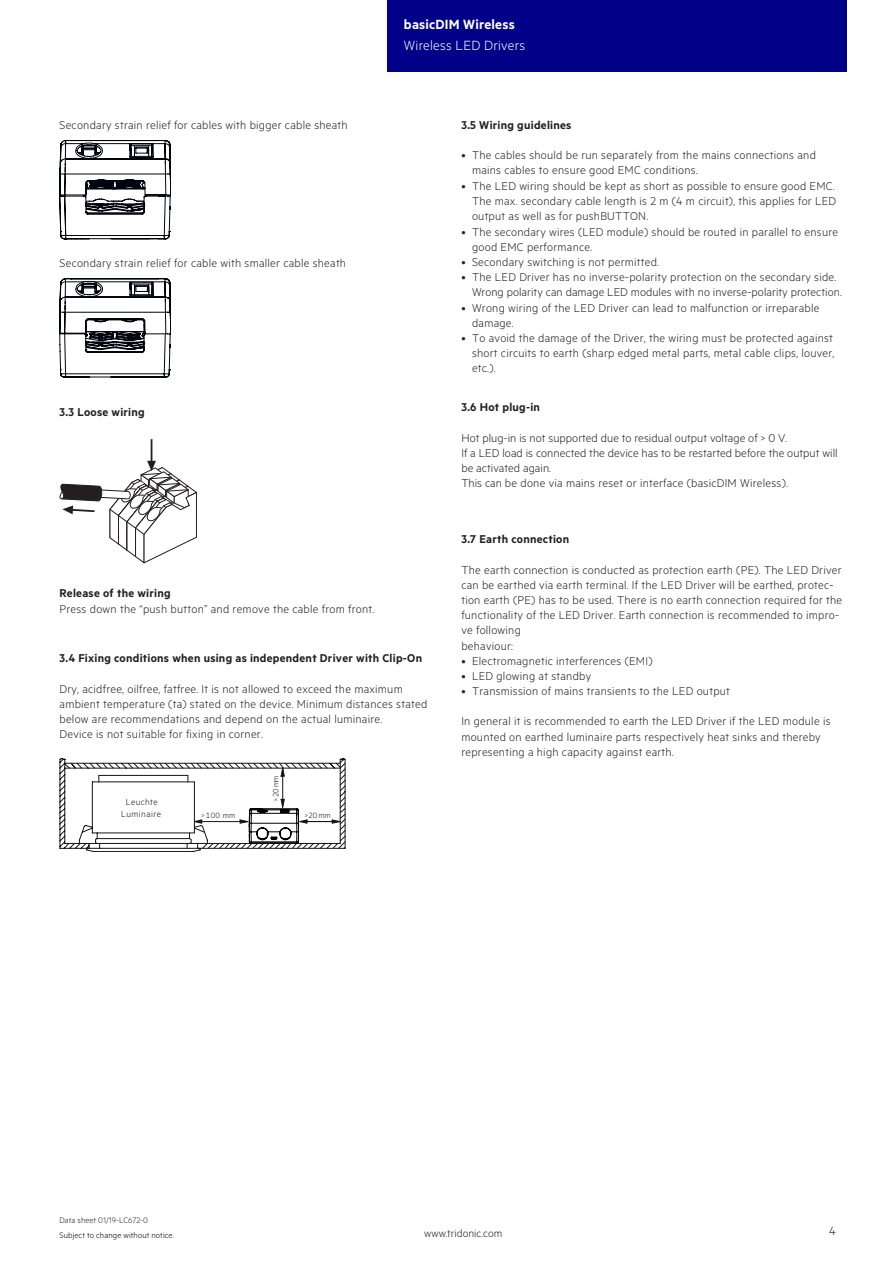
<style>
.page{position:relative;width:893px;height:1263px;background:#fff}
.page>*{position:absolute;margin:0;border:0;box-sizing:border-box;transform-origin:0 0}
.t1{font:15px "Tridonic Metric Print Light";letter-spacing:.015em;color:#fff}
.t2{font:15px "Tridonic Metric Print Semi";letter-spacing:.015em;color:#fff}
.t3{font:13.5px "Tridonic Metric Print Light";color:#231f20}
.t4{font:12.75px/15.1px "Tridonic Metric Print Light";letter-spacing:.02em;color:#231f20}
.t5{font:12.75px "Tridonic Metric Print Semi";letter-spacing:.02em;color:#231f20}
.t6{font:12px "Tridonic Metric Print Light";letter-spacing:.005em;color:#231f20}
.t7{font:9.75px/11.7px "Tridonic Metric Print Light";letter-spacing:.045em;color:#171419;text-align:center}
.t8{font:9px "Tridonic Metric Print Light";letter-spacing:.01em;color:#000}
.t9{font:9px "Tridonic Metric Print Light";letter-spacing:.005em;color:#231f20}
.t10{font:8.7px "Tridonic Metric Print Light";letter-spacing:-.035em;color:#171419}
</style>
<div class="page">
<div style="left:387px;top:0;width:459px;height:72px;background:#008"></div>
<svg style="left:60px;top:439px;width:137px;height:124px"></svg>
<svg style="left:60px;top:140px;width:111px;height:99px"></svg>
<svg style="left:60px;top:279px;width:111px;height:98px"></svg>
<svg style="left:60px;top:758px;width:285px;height:94px"></svg>
<p class="t4" style="left:60px;top:117px;width:290px">Secondary strain relief for cables with bigger cable sheath</p>
<p class="t4" style="left:60px;top:255px;width:288px">Secondary strain relief for cable with smaller cable sheath</p>
<p class="t5" style="left:60px;top:404px;width:87px">3.3 Loose wiring</p>
<p class="t2" style="left:404px;top:15px;width:112px">basicDIM Wireless</p>
<p class="t1" style="left:404px;top:37px;width:123px">Wireless LED Drivers</p>
<p class="t5" style="left:461px;top:117px;width:112px">3.5 Wiring guidelines</p>
<p class="t4" style="left:472px;top:147px;width:345px;text-indent:-11px">• The cables should be run separately from the mains connections and mains cables to ensure good EMC conditions.</p>
<p class="t4" style="left:472px;top:178px;width:366px;text-align:justify;text-indent:-11px">• The LED wiring should be kept as short as possible to ensure good EMC.<br>The max. secondary cable length is 2 m (4 m circuit), this applies for LED output as well as for pushBUTTON.</p>
<p class="t4" style="left:472px;top:224px;width:368px;text-indent:-11px">• The secondary wires (LED module) should be routed in parallel to ensure good EMC performance.</p>
<p class="t4" style="left:461px;top:254px;width:199px">• Secondary switching is not permitted.</p>
<p class="t4" style="left:472px;top:269px;width:371px;text-indent:-11px">• The LED Driver has no inverse-polarity protection on the secondary side.<br>Wrong polarity can damage LED modules with no inverse-polarity protection.</p>
<p class="t4" style="left:472px;top:300px;width:349px;text-indent:-11px">• Wrong wiring of the LED Driver can lead to malfunction or irreparable damage.</p>
<p class="t4" style="left:472px;top:330px;width:364px;text-align:justify;text-indent:-11px">• To avoid the damage of the Driver, the wiring must be protected against short circuits to earth (sharp edged metal parts, metal cable clips, louver, etc.).</p>
<p class="t5" style="left:461px;top:400px;width:80px">3.6 Hot plug-in</p>
<p class="t4" style="left:461px;top:429px;width:378px">Hot plug-in is not supported due to residual output voltage of &gt; 0 V.<br>If a LED load is connected the device has to be restarted before the output will be activated again.<br>This can be done via mains reset or interface (basicDIM Wireless).</p>
<p class="t5" style="left:60px;top:586px;width:113px">Release of the wiring</p>
<p class="t4" style="left:60px;top:601px;width:316px">Press down the “push button” and remove the cable from front.</p>
<p class="t5" style="left:60px;top:651px;width:364px">3.4 Fixing conditions when using as independent Driver with Clip-On</p>
<p class="t4" style="left:60px;top:681px;width:369px">Dry, acidfree, oilfree, fatfree. It is not allowed to exceed the maximum ambient temperature (ta) stated on the device. Minimum distances stated below are recommendations and depend on the actual luminaire.<br>Device is not suitable for fixing in corner.</p>
<p class="t7" style="left:121px;top:796px;width:41px">Leuchte<br>Luminaire</p>
<p class="t10" style="left:201px;top:810px;width:36px">&gt;100 mm</p>
<p class="t10" style="left:271px;top:802px;width:28px;rotate:-90deg">&gt;20 mm</p>
<p class="t10" style="left:304px;top:810px;width:28px">&gt;20 mm</p>
<p class="t5" style="left:461px;top:532px;width:109px">3.7 Earth connection</p>
<p class="t4" style="left:461px;top:562px;width:382px">The earth connection is conducted as protection earth (PE). The LED Driver can be earthed via earth terminal. If the LED Driver will be earthed, protec&shy;tion earth (PE) has to be used. There is no earth connection required for the functionality of the LED Driver. Earth connection is recommended to impro&shy;ve following<br>behaviour:</p>
<p class="t4" style="left:461px;top:653px;width:193px">• Electromagnetic interferences (EMI)</p>
<p class="t4" style="left:461px;top:668px;width:131px">• LED glowing at standby</p>
<p class="t4" style="left:461px;top:683px;width:270px">• Transmission of mains transients to the LED output</p>
<p class="t4" style="left:461px;top:713px;width:371px">In general it is recommended to earth the LED Driver if the LED module is mounted on earthed luminaire parts respectively heat sinks and thereby representing a high capacity against earth.</p>
<p class="t9" style="left:60px;top:1215px;width:90px">Data sheet 01/19-LC672-0</p>
<p class="t8" style="left:60px;top:1229px;width:116px">Subject to change without notice.</p>
<p class="t6" style="left:424px;top:1227px;width:80px">www.tridonic.com</p>
<p class="t3" style="left:829px;top:1223px;width:8px">4</p>
</div>
